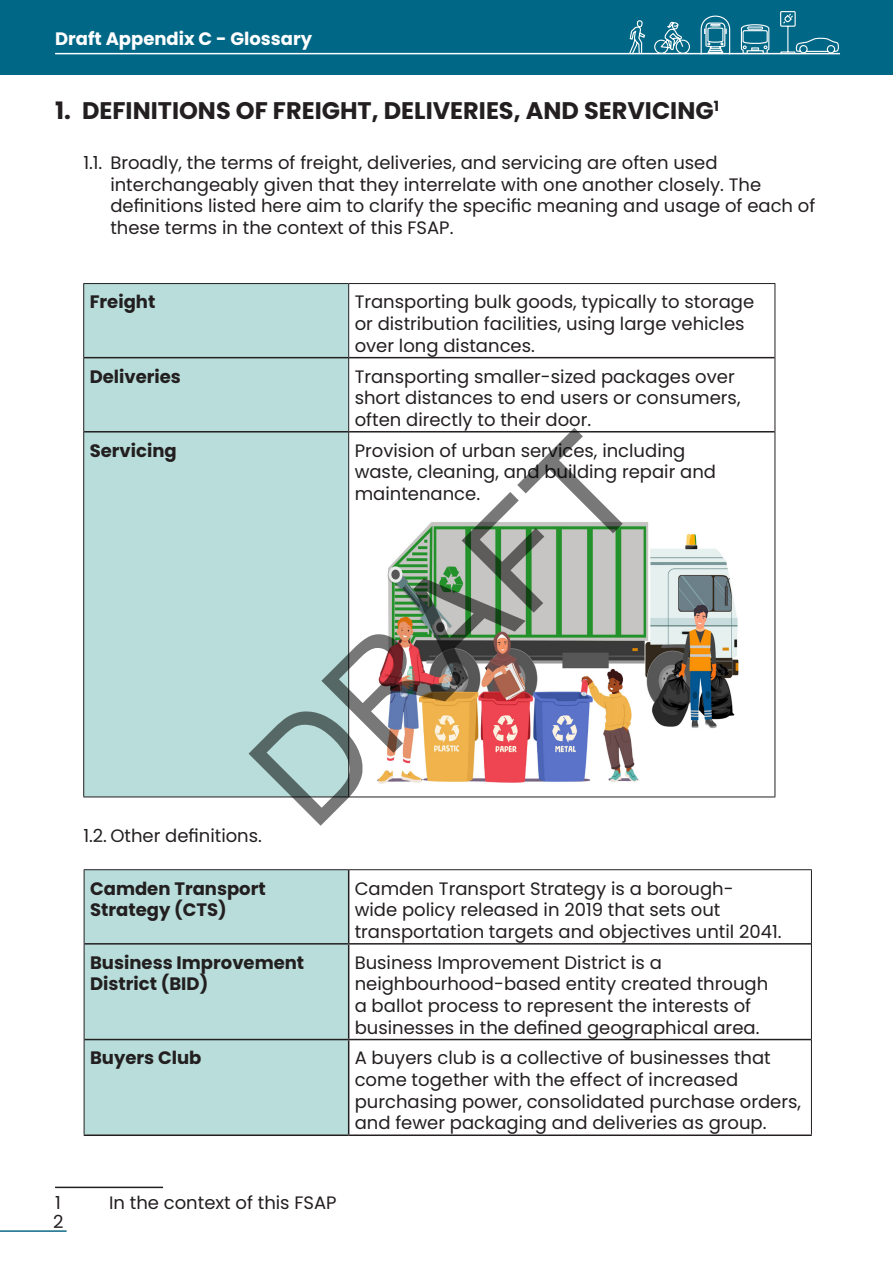
<style>
.page{position:relative;width:893px;height:1263px;background:#fff}
.page>*{position:absolute;margin:0;border:0;box-sizing:border-box;transform-origin:0 0}
.t1{font:142.35px "Arial";color:rgb(0 0 0/.53)}
.t2{font:700 24px "Poppins";color:#231f20}
.t3{font:18px/21.6px "Poppins";color:#231f20}
.t4{font:700 18px/21.6px "Poppins";color:#231f20}
.t5{font:700 18px "Poppins";color:#fff}
</style>
<div class="page">
<div style="left:0;top:0;width:893px;height:74px;background:#006786"></div>
<hr style="left:55px;top:53px;width:785px;height:1px;background:#fff">
<svg style="left:740px;top:24px;width:30px;height:29px"></svg>
<svg style="left:628px;top:20px;width:18px;height:35px"></svg>
<svg style="left:700px;top:15px;width:31px;height:40px"></svg>
<svg style="left:654px;top:22px;width:36px;height:31px"></svg>
<svg style="left:779px;top:11px;width:60px;height:44px"></svg>
<hr style="left:0;top:1230px;width:67px;height:2px;background:#0f6986">
<svg style="left:84px;top:284px;width:264px;height:512px;background:#b3d7d4"></svg>
<hr style="left:84px;top:357px;width:264px;height:1px;background:#231f20">
<hr style="left:349px;top:357px;width:426px;height:1px;background:#231f20">
<hr style="left:84px;top:431px;width:264px;height:1px;background:#231f20">
<hr style="left:349px;top:431px;width:426px;height:1px;background:#231f20">
<hr style="left:83px;top:283px;width:266px;height:1px;background:#231f20">
<hr style="left:83px;top:284px;width:1px;height:74px;background:#231f20">
<hr style="left:349px;top:283px;width:426px;height:1px;background:#231f20">
<hr style="left:348px;top:284px;width:1px;height:74px;background:#231f20">
<hr style="left:775px;top:284px;width:1px;height:74px;background:#231f20">
<hr style="left:83px;top:358px;width:1px;height:74px;background:#231f20">
<hr style="left:348px;top:358px;width:1px;height:74px;background:#231f20">
<hr style="left:775px;top:358px;width:1px;height:74px;background:#231f20">
<hr style="left:83px;top:432px;width:1px;height:364px;background:#231f20">
<hr style="left:348px;top:432px;width:1px;height:364px;background:#231f20">
<hr style="left:775px;top:432px;width:1px;height:364px;background:#231f20">
<hr style="left:83px;top:796px;width:266px;height:1px;background:#231f20">
<hr style="left:349px;top:796px;width:426px;height:1px;background:#231f20">
<img style="left:377px;top:522px;width:362px;height:262px">
<div style="left:85px;top:870px;width:263px;height:264px;background:#b8ddda"></div>
<hr style="left:348px;top:870px;width:1px;height:73px;background:#231f20">
<hr style="left:84px;top:943px;width:265px;height:1px;background:#231f20">
<hr style="left:349px;top:943px;width:462px;height:1px;background:#231f20">
<hr style="left:348px;top:944px;width:1px;height:95px;background:#231f20">
<hr style="left:84px;top:1039px;width:265px;height:1px;background:#231f20">
<hr style="left:349px;top:1039px;width:462px;height:1px;background:#231f20">
<hr style="left:348px;top:1040px;width:1px;height:94px;background:#231f20">
<hr style="left:84px;top:1134px;width:265px;height:2px;background:#231f20">
<hr style="left:349px;top:1134px;width:463px;height:2px;background:#231f20">
<hr style="left:84px;top:869px;width:265px;height:1px;background:#231f20">
<hr style="left:84px;top:870px;width:1px;height:74px;background:#231f20">
<hr style="left:349px;top:869px;width:463px;height:1px;background:#231f20">
<hr style="left:811px;top:870px;width:1px;height:74px;background:#231f20">
<hr style="left:84px;top:944px;width:1px;height:95px;background:#231f20">
<hr style="left:811px;top:944px;width:1px;height:95px;background:#231f20">
<hr style="left:84px;top:1039px;width:1px;height:95px;background:#231f20">
<hr style="left:811px;top:1039px;width:1px;height:95px;background:#231f20">
<hr style="left:55px;top:1186px;width:108px;height:2px;background:#231f20">
<p class="t5" style="left:55px;top:29px;width:259px">Draft Appendix C - Glossary</p>
<p class="t2" style="left:55px;top:96px;width:665px">1. DEFINITIONS OF FREIGHT, DELIVERIES, AND SERVICING<sup>1</sup></p>
<p class="t3" style="left:110px;top:152px;width:707px;text-indent:-27px">1.1. Broadly, the terms of freight, deliveries, and servicing are often used interchangeably given that they interrelate with one another closely. The definitions listed here aim to clarify the specific meaning and usage of each of these terms in the context of this FSAP.</p>
<p class="t4" style="left:90px;top:291px;width:67px">Freight</p>
<p class="t3" style="left:355px;top:291px;width:401px">Transporting bulk goods, typically to storage or distribution facilities, using large vehicles over long distances.</p>
<p class="t4" style="left:90px;top:366px;width:93px">Deliveries</p>
<p class="t3" style="left:355px;top:366px;width:387px">Transporting smaller-sized packages over short distances to end users or consumers, often directly to their door.</p>
<p class="t4" style="left:90px;top:440px;width:88px">Servicing</p>
<p class="t3" style="left:355px;top:440px;width:363px">Provision of urban services, including waste, cleaning, and building repair and maintenance.</p>
<h1 class="t1" style="left:208px;top:729px;width:476px;rotate:-45deg">DRAFT</h1>
<p class="t3" style="left:83px;top:825px;width:180px">1.2. Other definitions.</p>
<p class="t4" style="left:90px;top:878px;width:177px">Camden Transport<br>Strategy (CTS)</p>
<p class="t3" style="left:355px;top:878px;width:428px">Camden Transport Strategy is a borough-<br>wide policy released in 2019 that sets out transportation targets and objectives until 2041.</p>
<p class="t4" style="left:90px;top:952px;width:216px">Business Improvement<br>District (BID)</p>
<p class="t3" style="left:355px;top:952px;width:415px">Business Improvement District is a neighbourhood-based entity created through a ballot process to represent the interests of businesses in the defined geographical area.</p>
<p class="t4" style="left:90px;top:1047px;width:113px">Buyers Club</p>
<p class="t3" style="left:355px;top:1047px;width:448px">A buyers club is a collective of businesses that come together with the effect of increased purchasing power, consolidated purchase orders, and fewer packaging and deliveries as group.</p>
<p class="t3" style="left:55px;top:1192px;width:7px">1</p>
<p class="t3" style="left:109px;top:1192px;width:229px">In the context of this FSAP</p>
<p class="t3" style="left:53px;top:1211px;width:12px">2</p>
</div>
